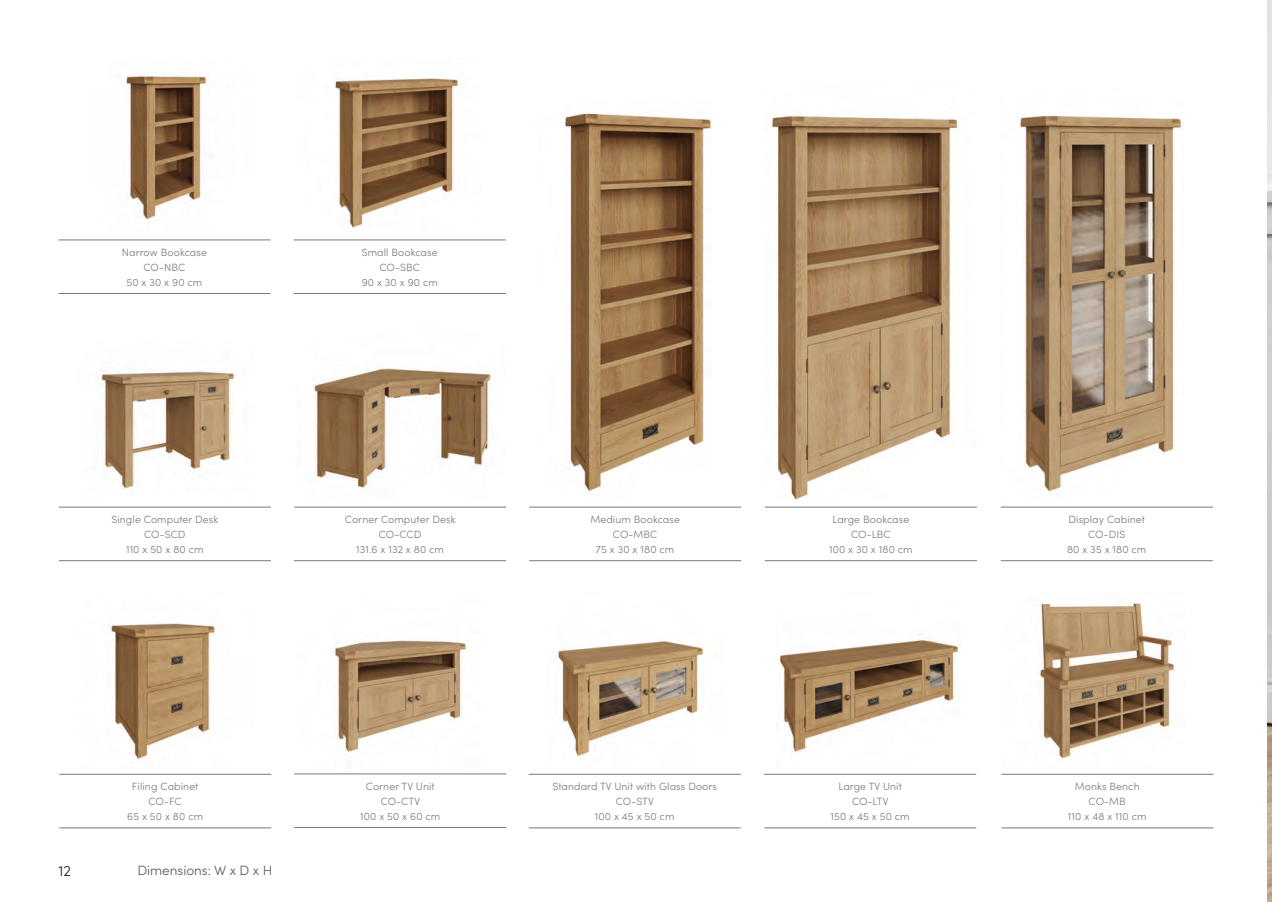
<style>
.page{position:relative;width:1272px;height:902px;background:#fff}
.page>*{position:absolute;margin:0;border:0;box-sizing:border-box;transform-origin:0 0}
.t1{font:300 15px "Sofia Pro";color:#231f20}
.t2{font:300 13.5px "Sofia Pro";color:#57585a}
.t3{font:300 10.5px/15px "Sofia Pro";letter-spacing:.01em;color:#77787c;text-align:center}
</style>
<div class="page">
<img style="left:565px;top:113px;width:147px;height:380px">
<hr style="left:529px;top:507px;width:212px;height:1px;background:#77787c">
<hr style="left:529px;top:560px;width:212px;height:1px;background:#77787c">
<img style="left:125px;top:76px;width:83px;height:144px">
<hr style="left:58px;top:240px;width:212px;height:1px;background:#77787c">
<hr style="left:58px;top:293px;width:212px;height:1px;background:#77787c">
<img style="left:335px;top:78px;width:124px;height:151px">
<hr style="left:294px;top:240px;width:212px;height:1px;background:#77787c">
<hr style="left:294px;top:293px;width:212px;height:1px;background:#77787c">
<img style="left:100px;top:368px;width:136px;height:121px">
<hr style="left:59px;top:507px;width:212px;height:1px;background:#77787c">
<hr style="left:59px;top:560px;width:212px;height:1px;background:#77787c">
<img style="left:1020px;top:115px;width:164px;height:377px">
<hr style="left:1001px;top:507px;width:212px;height:1px;background:#77787c">
<hr style="left:1001px;top:560px;width:212px;height:1px;background:#77787c">
<img style="left:1040px;top:603px;width:135px;height:156px">
<hr style="left:1001px;top:774px;width:212px;height:1px;background:#77787c">
<hr style="left:1001px;top:828px;width:212px;height:1px;background:#77787c">
<img style="left:772px;top:115px;width:186px;height:386px">
<hr style="left:765px;top:507px;width:212px;height:1px;background:#77787c">
<hr style="left:765px;top:560px;width:212px;height:1px;background:#77787c">
<img style="left:334px;top:640px;width:132px;height:113px">
<hr style="left:294px;top:774px;width:212px;height:1px;background:#77787c">
<hr style="left:294px;top:827px;width:212px;height:1px;background:#77787c">
<img style="left:558px;top:640px;width:145px;height:118px">
<hr style="left:529px;top:774px;width:212px;height:1px;background:#77787c">
<hr style="left:529px;top:828px;width:212px;height:1px;background:#77787c">
<img style="left:776px;top:634px;width:185px;height:120px">
<hr style="left:764px;top:774px;width:212px;height:1px;background:#77787c">
<hr style="left:764px;top:828px;width:212px;height:1px;background:#77787c">
<img style="left:314px;top:368px;width:179px;height:122px">
<hr style="left:294px;top:507px;width:212px;height:1px;background:#77787c">
<hr style="left:294px;top:560px;width:212px;height:1px;background:#77787c">
<img style="left:111px;top:623px;width:105px;height:137px">
<hr style="left:59px;top:774px;width:212px;height:1px;background:#77787c">
<hr style="left:59px;top:828px;width:212px;height:1px;background:#77787c">
<img style="left:1267px;top:5px;width:5px;height:891px">
<svg style="left:1267px;top:0;width:5px;height:5px"></svg>
<svg style="left:1267px;top:896px;width:5px;height:6px"></svg>
<p class="t3" style="left:122px;top:244px;width:87px">Narrow Bookcase<br>CO-NBC<br>50 x 30 x 90 cm</p>
<p class="t3" style="left:362px;top:244px;width:78px">Small Bookcase<br>CO-SBC<br>90 x 30 x 90 cm</p>
<p class="t3" style="left:111px;top:511px;width:108px">Single Computer Desk<br>CO-SCD<br>110 x 50 x 80 cm</p>
<p class="t3" style="left:1067px;top:511px;width:81px">Display Cabinet<br>CO-DIS<br>80 x 35 x 180 cm</p>
<p class="t3" style="left:345px;top:511px;width:112px">Corner Computer Desk<br>CO-CCD<br>131.6 x 132 x 80 cm</p>
<p class="t3" style="left:590px;top:511px;width:91px">Medium Bookcase<br>CO-MBC<br>75 x 30 x 180 cm</p>
<p class="t3" style="left:829px;top:511px;width:85px">Large Bookcase<br>CO-LBC<br>100 x 30 x 180 cm</p>
<p class="t3" style="left:127px;top:778px;width:77px">Filing Cabinet<br>CO-FC<br>65 x 50 x 80 cm</p>
<h1 class="t1" style="left:58px;top:860px;width:14px">12</h1>
<p class="t2" style="left:137px;top:861px;width:137px">Dimensions: W x D x H</p>
<p class="t3" style="left:360px;top:778px;width:82px">Corner TV Unit<br>CO-CTV<br>100 x 50 x 60 cm</p>
<p class="t3" style="left:552px;top:778px;width:166px">Standard TV Unit with Glass Doors<br>CO-STV<br>100 x 45 x 50 cm</p>
<p class="t3" style="left:831px;top:778px;width:81px">Large TV Unit<br>CO-LTV<br>150 x 45 x 50 cm</p>
<p class="t3" style="left:1068px;top:778px;width:80px">Monks Bench<br>CO-MB<br>110 x 48 x 110 cm</p>
</div>
